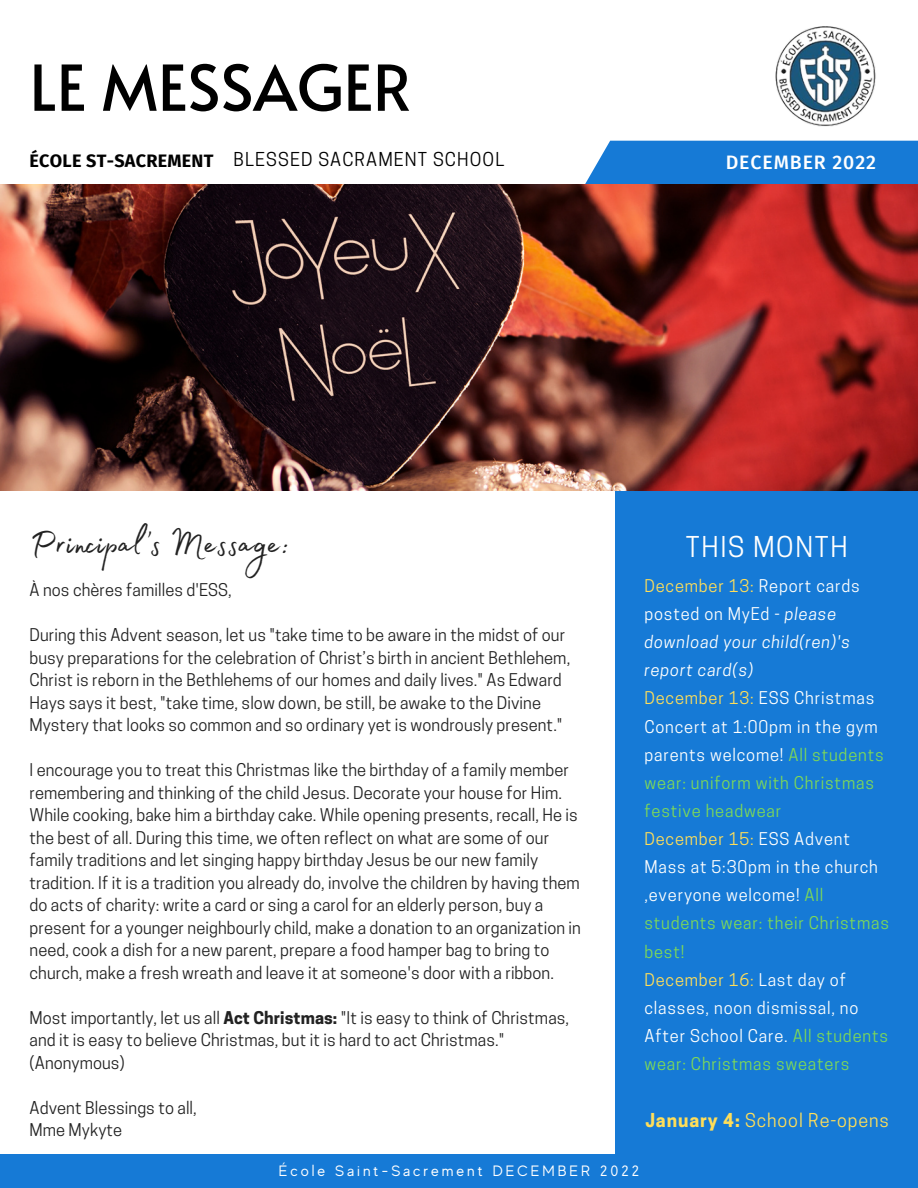
<style>
.page{position:relative;width:918px;height:1188px;background:#fff}
.page>*{position:absolute;margin:0;border:0;box-sizing:border-box;transform-origin:0 0}
.t1{font:63px "Alata";color:#000}
.t2{font:45px "Madelyn Fill";letter-spacing:.005em;color:#222}
.t3{font:27px "Cooper Hewitt";letter-spacing:.06em;color:#fffffe}
.t4{font:500 19.5px "Fira Sans";letter-spacing:.045em;color:#fff}
.t5{font:18px "Cooper Hewitt";letter-spacing:.06em;color:#000}
.t6{font:18px "Cooper Hewitt";letter-spacing:.05em;color:#ffde59}
.t7{font:16.5px/22.5px "Cooper Hewitt";letter-spacing:.005em;color:#222}
.t8{font:16.5px/28.2px "Cooper Hewitt";letter-spacing:.05em;color:#fffffe}
.t9{font:15px "MADE Evolve Sans";letter-spacing:.2em;color:#fff}
.s1{font-family:"Fira Sans";font-weight:700}
.s2{font-weight:700}
.s3{color:#ffde59}
.s4{font-style:italic}
.s5{color:#7ed957}
</style>
<div class="page">
<div style="left:585px;top:141px;width:333px;height:43px;background:#167ad6"></div>
<div style="left:616px;top:479px;width:302px;height:709px;background:#167ad6"></div>
<img style="left:0;top:184px;width:918px;height:306px">
<img style="left:775px;top:26px;width:101px;height:101px">
<div style="left:0;top:1154px;width:918px;height:34px;background:#167ad6"></div>
<h1 class="t1" style="left:30px;top:41px;width:383px">LE MESSAGER</h1>
<p class="t5" style="left:30px;top:153px;width:476px"><span class="s1">ÉCOLE ST-SACREMENT</span> BLESSED SACRAMENT SCHOOL</p>
<p class="t4" style="left:726px;top:151px;width:152px">DECEMBER 2022</p>
<h2 class="t2" style="left:30px;top:510px;width:262px">Principal’s Message:</h2>
<p class="t7" style="left:30px;top:581px;width:204px">À nos chères familles d'ESS,</p>
<p class="t7" style="left:30px;top:626px;width:542px">During this Advent season, let us "take time to be aware in the midst of our busy preparations for the celebration of Christ’s birth in ancient Bethlehem, Christ is reborn in the Bethlehems of our homes and daily lives." As Edward Hays says it best, "take time, slow down, be still, be awake to the Divine Mystery that looks so common and so ordinary yet is wondrously present."</p>
<p class="t7" style="left:30px;top:761px;width:553px">I encourage you to treat this Christmas like the birthday of a family member remembering and thinking of the child Jesus. Decorate your house for Him.<br>While cooking, bake him a birthday cake. While opening presents, recall, He is the best of all. During this time, we often reflect on what are some of our family traditions and let singing happy birthday Jesus be our new family tradition. If it is a tradition you already do, involve the children by having them do acts of charity: write a card or sing a carol for an elderly person, buy a present for a younger neighbourly child, make a donation to an organization in need, cook a dish for a new parent, prepare a food hamper bag to bring to church, make a fresh wreath and leave it at someone's door with a ribbon.</p>
<p class="t7" style="left:30px;top:1009px;width:541px">Most importantly, let us all <span class="s2">Act Christmas:</span> "It is easy to think of Christmas, and it is easy to believe Christmas, but it is hard to act Christmas." (Anonymous)</p>
<p class="t7" style="left:30px;top:1099px;width:169px">Advent Blessings to all,<br>Mme Mykyte</p>
<h3 class="t3" style="left:686px;top:537px;width:163px">THIS MONTH</h3>
<p class="t8" style="left:644px;top:574px;width:246px"><span class="s3">December 13:</span> Report cards posted on MyEd - <span class="s4">please download your child(ren)'s report card(s)<br></span><span class="s3">December 13:</span> ESS Christmas<br>Concert at 1:00pm in the gym parents welcome! <span class="s5">All students wear: uniform with Christmas festive headwear<br></span><span class="s3">December 15:</span> ESS Advent<br>Mass at 5:30pm in the church ,everyone welcome! <span class="s5">All students wear: their Christmas best!<br></span><span class="s3">December 16:</span> Last day of classes, noon dismissal, no<br>After School Care. <span class="s5">All students wear: Christmas sweaters</span></p>
<p class="t6" style="left:645px;top:1114px;width:245px"><span class="s2">January 4:</span> School Re-opens</p>
<p class="t9" style="left:279px;top:1163px;width:362px">École Saint-Sacrement DECEMBER 2022</p>
</div>
